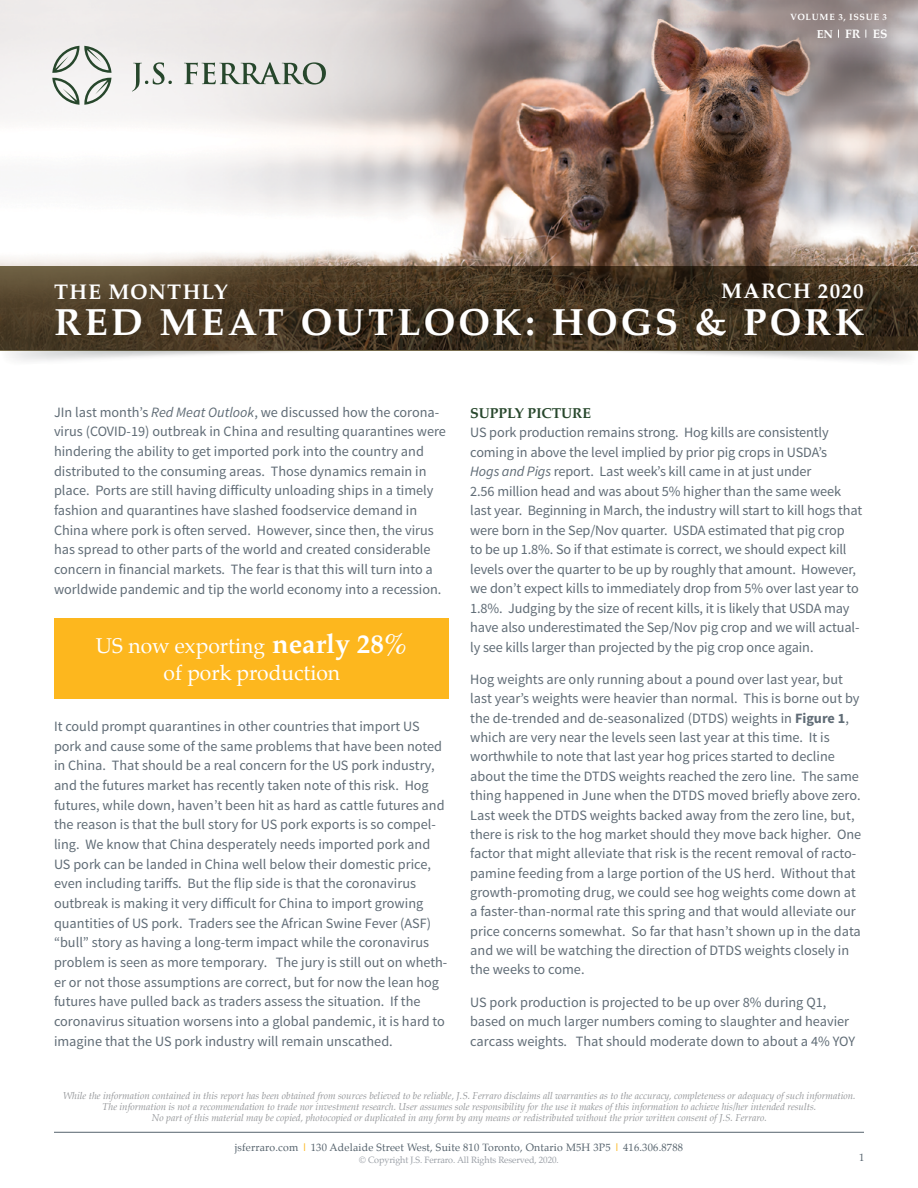
<style>
.page{position:relative;width:918px;height:1188px;background:#fff}
.page>*{position:absolute;margin:0;border:0;box-sizing:border-box;transform-origin:0 0}
.t1{font:700 37.5px "Palatino";letter-spacing:.075em;color:#fff}
.t2{font:21px/27px "Palatino";color:#fff;text-align:center}
.t3{font:700 21px "Palatino";letter-spacing:.065em;color:#fff}
.COPY{font:14.25px/19.6px "Source Sans Pro";color:#606c76}
.t4{font:700 12.15px "Palatino";color:#fff}
.t5{font:10.5px "Palatino";letter-spacing:.02em;color:#56636d}
.t6{font:italic 9.75px/11.2px "Palatino";color:#939598;text-align:center}
.t7{font:9px "Palatino";letter-spacing:-.01em;color:#9ba0a7}
.t8{font:700 9px "Palatino";letter-spacing:.08em;color:#fff}
.s1{font-size:11.4px}
.s2{font-style:italic}
.s3{font-weight:700;font-size:27px}
.s4{font-family:"Palatino";font-weight:700;color:#27472c}
.s5{font-weight:700}
.s6{font-weight:700;color:#fdb71e}
</style>
<div class="page">
<img style="left:0;top:0;width:918px;height:266px">
<svg style="left:0;top:266px;width:918px;height:85px;background:#443522"></svg>
<div style="left:54px;top:618px;width:395px;height:81px;background:#fdb71e"></div>
<hr style="left:54px;top:1132px;width:810px;height:1px;background:#56636d">
<svg style="left:52px;top:46px;width:60px;height:59px"></svg>
<svg style="left:132px;top:62px;width:40px;height:29px"></svg>
<svg style="left:184px;top:62px;width:142px;height:23px;background:#afb6ae"></svg>
<p class="t8" style="left:790px;top:10px;width:98px">VOLUME 3, ISSUE 3</p>
<p class="t4" style="left:817px;top:23px;width:72px"><span class="s1">EN</span> FR ES</p>
<p class="t3" style="left:54px;top:274px;width:175px">THE MONTHLY</p>
<p class="t3" style="left:721px;top:273px;width:144px">MARCH 2020</p>
<p class="t1" style="left:54px;top:291px;width:812px">RED MEAT OUTLOOK: HOGS &amp; PORK</p>
<p class="COPY" style="left:54px;top:402px;width:393px">JIn last month’s <span class="s2">Red Meat Outlook</span>, we discussed how the corona&shy;virus (COVID-19) outbreak in China and resulting quarantines were hindering the ability to get imported pork into the country and distributed to the consuming areas. Those dynamics remain in place. Ports are still having difficulty unloading ships in a timely fashion and quarantines have slashed foodservice demand in China where pork is often served. However, since then, the virus has spread to other parts of the world and created considerable concern in financial markets. The fear is that this will turn into a worldwide pandemic and tip the world economy into a recession.</p>
<p class="t2" style="left:96px;top:632px;width:314px">US now exporting <span class="s3">nearly 28% </span>of pork production</p>
<p class="COPY" style="left:54px;top:717px;width:395px">It could prompt quarantines in other countries that import US pork and cause some of the same problems that have been noted in China. That should be a real concern for the US pork industry, and the futures market has recently taken note of this risk. Hog futures, while down, haven’t been hit as hard as cattle futures and the reason is that the bull story for US pork exports is so compel&shy;ling. We know that China desperately needs imported pork and US pork can be landed in China well below their domestic price, even including tariffs. But the flip side is that the coronavirus outbreak is making it very difficult for China to import growing quantities of US pork. Traders see the African Swine Fever (ASF) “bull” story as having a long-term impact while the coronavirus problem is seen as more temporary. The jury is still out on wheth&shy;er or not those assumptions are correct, but for now the lean hog futures have pulled back as traders assess the situation. If the coronavirus situation worsens into a global pandemic, it is hard to imagine that the US pork industry will remain unscathed.</p>
<p class="COPY" style="left:470px;top:404px;width:394px"><span class="s4">SUPPLY PICTURE<br></span>US pork production remains strong. Hog kills are consistently coming in above the level implied by prior pig crops in USDA’s<br><span class="s2">Hogs and Pigs</span> report. Last week’s kill came in at just under<br>2.56 million head and was about 5% higher than the same week last year. Beginning in March, the industry will start to kill hogs that were born in the Sep/Nov quarter. USDA estimated that pig crop<br>to be up 1.8%. So if that estimate is correct, we should expect kill levels over the quarter to be up by roughly that amount. However, we don’t expect kills to immediately drop from 5% over last year to 1.8%. Judging by the size of recent kills, it is likely that USDA may have also underestimated the Sep/Nov pig crop and we will actual&shy;ly see kills larger than projected by the pig crop once again.</p>
<p class="COPY" style="left:470px;top:670px;width:393px">Hog weights are only running about a pound over last year, but last year’s weights were heavier than normal. This is borne out by the de-trended and de-seasonalized (DTDS) weights in <span class="s5">Figure 1</span>, which are very near the levels seen last year at this time. It is worthwhile to note that last year hog prices started to decline about the time the DTDS weights reached the zero line. The same thing happened in June when the DTDS moved briefly above zero.<br>Last week the DTDS weights backed away from the zero line, but, there is risk to the hog market should they move back higher. One factor that might alleviate that risk is the recent removal of racto&shy;pamine feeding from a large portion of the US herd. Without that growth-promoting drug, we could see hog weights come down at a faster-than-normal rate this spring and that would alleviate our price concerns somewhat. So far that hasn’t shown up in the data and we will be watching the direction of DTDS weights closely in the weeks to come.</p>
<p class="COPY" style="left:470px;top:993px;width:386px">US pork production is projected to be up over 8% during Q1, based on much larger numbers coming to slaughter and heavier carcass weights. That should moderate down to about a 4% YOY</p>
<p class="t6" style="left:63px;top:1090px;width:794px">While the information contained in this report has been obtained from sources believed to be reliable, J.S. Ferraro disclaims all warranties as to the accuracy, completeness or adequacy of such information.<br>The information is not a recommendation to trade nor investment research. User assumes sole responsibility for the use it makes of this information to achieve his/her intended results.<br>No part of this material may be copied, photocopied or duplicated in any form by any means or redistributed without the prior written consent of J.S. Ferraro.</p>
<p class="t5" style="left:235px;top:1138px;width:450px">jsferraro.com <span class="s6">|</span> 130 Adelaide Street West, Suite 810 Toronto, Ontario M5H 3P5 <span class="s6">|</span> 416.306.8788</p>
<p class="t7" style="left:359px;top:1152px;width:201px">© Copyright J.S. Ferraro. All Rights Reserved, 2020.</p>
<p class="t5" style="left:859px;top:1149px;width:7px">1</p>
</div>
